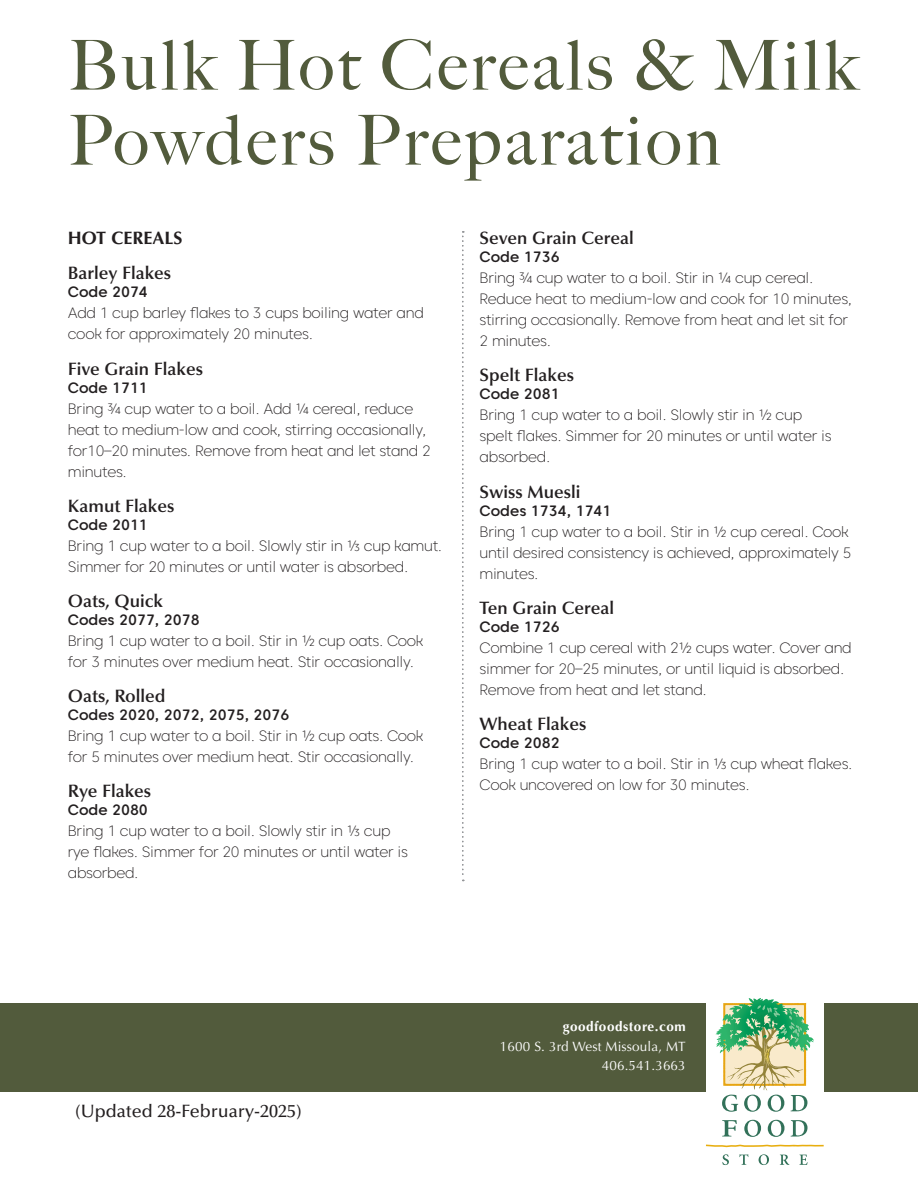
<style>
.page{position:relative;width:918px;height:1188px;background:#fff}
.page>*{position:absolute;margin:0;border:0;box-sizing:border-box;transform-origin:0 0}
.t1{font:69px/75px "Big Caslon FB";letter-spacing:.05em;color:#525b3c}
.t2{font:600 18px "Optima LT Pro";color:#231f20}
.t3{font:500 18px "Optima LT Pro";color:#231f20}
.t4{font:700 18px "Optima LT Pro";color:#231f20}
.t5{font:200 15px/21px "Caros Soft";letter-spacing:-.02em;color:#231f20}
.t6{font:500 15px "Caros Soft";color:#231f20}
.t7{font:13.5px/19.5px "Optima LT Pro";letter-spacing:.01em;color:#fff;text-align:right}
.t8{font:700 13.5px "Optima LT Pro";letter-spacing:.04em;color:#fff}
</style>
<div class="page">
<svg style="left:462px;top:231px;width:2px;height:650px"></svg>
<div style="left:0;top:1003px;width:918px;height:88px;background:#525b3c"></div>
<div style="left:706px;top:998px;width:118px;height:167px;background:#fff"></div>
<svg style="left:722px;top:1095px;width:16px;height:17px"></svg>
<svg style="left:744px;top:1095px;width:17px;height:17px"></svg>
<svg style="left:768px;top:1095px;width:16px;height:17px"></svg>
<svg style="left:791px;top:1095px;width:16px;height:16px"></svg>
<svg style="left:722px;top:1120px;width:15px;height:17px"></svg>
<svg style="left:744px;top:1120px;width:17px;height:17px"></svg>
<svg style="left:768px;top:1120px;width:17px;height:17px"></svg>
<svg style="left:791px;top:1120px;width:17px;height:17px"></svg>
<svg style="left:722px;top:1154px;width:7px;height:11px"></svg>
<svg style="left:739px;top:1154px;width:9px;height:11px"></svg>
<svg style="left:759px;top:1154px;width:10px;height:11px"></svg>
<svg style="left:780px;top:1155px;width:9px;height:10px"></svg>
<svg style="left:799px;top:1155px;width:9px;height:10px"></svg>
<svg style="left:706px;top:1145px;width:118px;height:2px"></svg>
<svg style="left:720px;top:998px;width:86px;height:88px;background:#a3c590"></svg>
<h1 class="t1" style="left:68px;top:29px;width:791px">Bulk Hot Cereals &amp; Milk<br>Powders Preparation</h1>
<p class="t4" style="left:68px;top:227px;width:116px">HOT CEREALS</p>
<p class="t2" style="left:68px;top:262px;width:105px">Barley Flakes</p>
<p class="t6" style="left:68px;top:282px;width:82px">Code 2074</p>
<p class="t5" style="left:68px;top:302px;width:357px">Add 1 cup barley flakes to 3 cups boiling water and cook for approximately 20 minutes.</p>
<p class="t2" style="left:68px;top:357px;width:137px">Five Grain Flakes</p>
<p class="t6" style="left:68px;top:378px;width:82px">Code 1711</p>
<p class="t5" style="left:68px;top:398px;width:364px">Bring 3/4 cup water to a boil. Add 1/4 cereal, reduce heat to medium-low and cook, stirring occasionally, for10–20 minutes. Remove from heat and let stand 2 minutes.</p>
<p class="t2" style="left:68px;top:494px;width:108px">Kamut Flakes</p>
<p class="t6" style="left:68px;top:515px;width:82px">Code 2011</p>
<p class="t5" style="left:68px;top:535px;width:376px">Bring 1 cup water to a boil. Slowly stir in 1/3 cup kamut.<br>Simmer for 20 minutes or until water is absorbed.</p>
<p class="t2" style="left:68px;top:589px;width:97px">Oats, Quick</p>
<p class="t6" style="left:68px;top:610px;width:133px">Codes 2077, 2078</p>
<p class="t5" style="left:68px;top:630px;width:357px">Bring 1 cup water to a boil. Stir in 1/2 cup oats. Cook for 3 minutes over medium heat. Stir occasionally.</p>
<p class="t2" style="left:68px;top:684px;width:99px">Oats, Rolled</p>
<p class="t6" style="left:68px;top:705px;width:223px">Codes 2020, 2072, 2075, 2076</p>
<p class="t5" style="left:68px;top:725px;width:357px">Bring 1 cup water to a boil. Stir in 1/2 cup oats. Cook for 5 minutes over medium heat. Stir occasionally.</p>
<p class="t2" style="left:68px;top:779px;width:85px">Rye Flakes</p>
<p class="t6" style="left:68px;top:800px;width:82px">Code 2080</p>
<p class="t5" style="left:68px;top:820px;width:342px">Bring 1 cup water to a boil. Slowly stir in 1/3 cup rye flakes. Simmer for 20 minutes or until water is absorbed.</p>
<p class="t2" style="left:480px;top:227px;width:156px">Seven Grain Cereal</p>
<p class="t6" style="left:480px;top:247px;width:82px">Code 1736</p>
<p class="t5" style="left:480px;top:267px;width:374px">Bring 3/4 cup water to a boil. Stir in 1/4 cup cereal.<br>Reduce heat to medium-low and cook for 10 minutes, stirring occasionally. Remove from heat and let sit for 2 minutes.</p>
<p class="t2" style="left:480px;top:364px;width:96px">Spelt Flakes</p>
<p class="t6" style="left:480px;top:384px;width:82px">Code 2081</p>
<p class="t5" style="left:480px;top:404px;width:353px">Bring 1 cup water to a boil. Slowly stir in 1/2 cup spelt flakes. Simmer for 20 minutes or until water is absorbed.</p>
<p class="t2" style="left:480px;top:480px;width:102px">Swiss Muesli</p>
<p class="t6" style="left:480px;top:501px;width:133px">Codes 1734, 1741</p>
<p class="t5" style="left:480px;top:521px;width:373px">Bring 1 cup water to a boil. Stir in 1/2 cup cereal. Cook until desired consistency is achieved, approximately 5 minutes.</p>
<p class="t2" style="left:480px;top:596px;width:136px">Ten Grain Cereal</p>
<p class="t6" style="left:480px;top:617px;width:82px">Code 1726</p>
<p class="t5" style="left:480px;top:637px;width:374px">Combine 1 cup cereal with 21/2 cups water. Cover and simmer for 20–25 minutes, or until liquid is absorbed.<br>Remove from heat and let stand.</p>
<p class="t2" style="left:480px;top:712px;width:108px">Wheat Flakes</p>
<p class="t6" style="left:480px;top:733px;width:82px">Code 2082</p>
<p class="t5" style="left:480px;top:753px;width:374px">Bring 1 cup water to a boil. Stir in 1/3 cup wheat flakes.<br>Cook uncovered on low for 30 minutes.</p>
<p class="t3" style="left:75px;top:1100px;width:229px">(Updated 28-February-2025)</p>
<p class="t8" style="left:563px;top:1018px;width:125px">goodfoodstore.com</p>
<p class="t7" style="left:500px;top:1036px;width:187px">1600 S. 3rd West Missoula, MT<br>406.541.3663</p>
</div>
